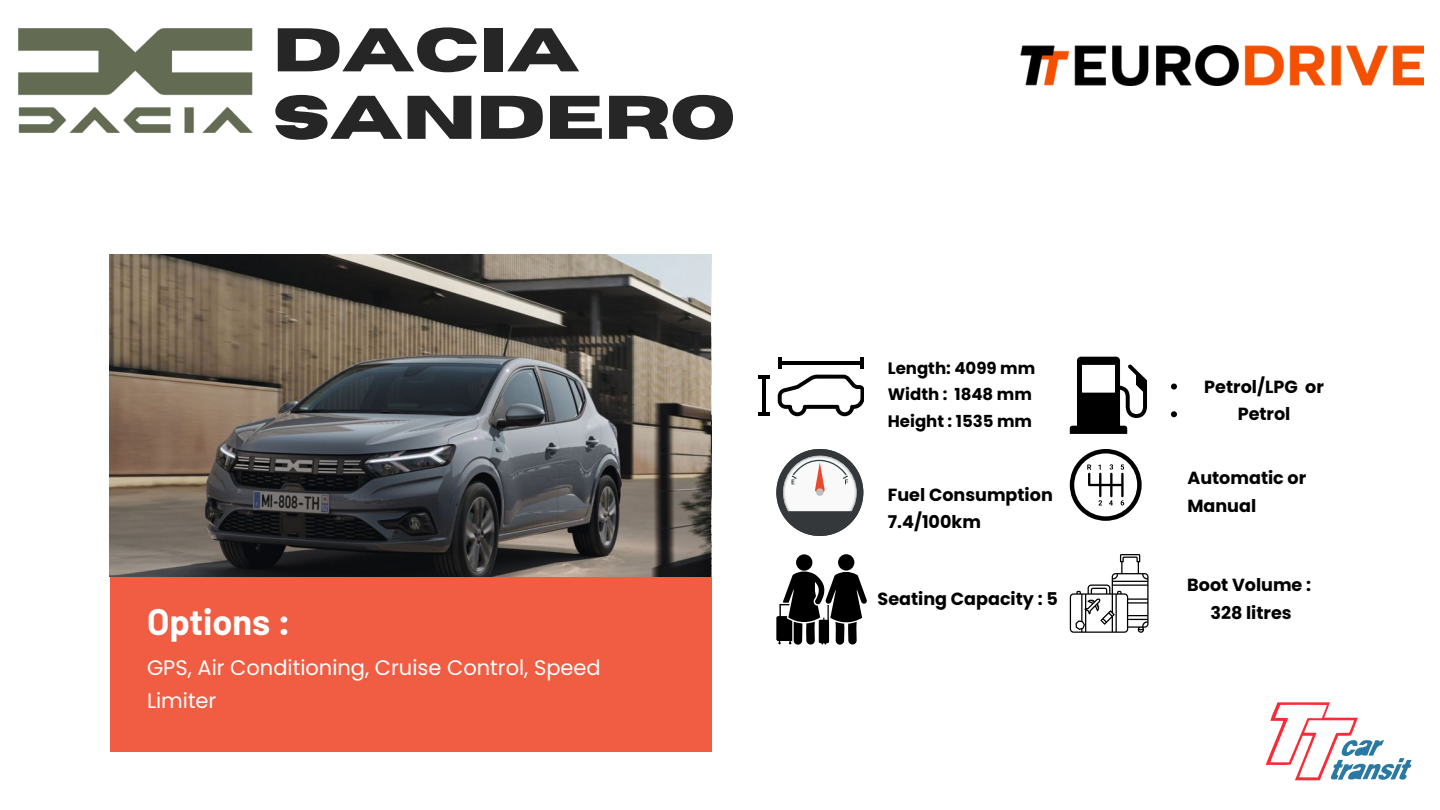
<style>
.page{position:relative;width:1440px;height:810px;background:#fff}
.page>*{position:absolute;margin:0;border:0;box-sizing:border-box;transform-origin:0 0}
.t1{font:700 61.5px "Horizon";color:#272626}
.t2{font:700 36px "Barlow";color:#fff}
.t3{font:21px/33px "Poppins";color:#fff}
.t4{font:700 17.6px/27.8px "Poppins";color:#000}
.t5{font:700 16.6px "Poppins";color:#000}
</style>
<div class="page">
<div style="left:110px;top:254px;width:601px;height:497px;background:#f15d43"></div>
<svg style="left:778px;top:375px;width:85px;height:41px"></svg>
<hr style="left:762px;top:377px;width:4px;height:37px;background:#000">
<hr style="left:758px;top:375px;width:12px;height:4px;background:#000">
<hr style="left:758px;top:412px;width:12px;height:4px;background:#000">
<hr style="left:780px;top:361px;width:82px;height:4px;background:#000">
<svg style="left:860px;top:357px;width:3px;height:12px"></svg>
<hr style="left:778px;top:357px;width:4px;height:12px;background:#000">
<svg style="left:1070px;top:357px;width:77px;height:77px"></svg>
<div style="left:776px;top:449px;width:87px;height:87px;background:#35383a;border-radius:50%"></div>
<svg style="left:783px;top:456px;width:74px;height:75px"></svg>
<svg style="left:1070px;top:449px;width:72px;height:72px"></svg>
<svg style="left:776px;top:571px;width:91px;height:74px"></svg>
<div style="left:796px;top:554px;width:16px;height:17px;background:#000;border-radius:50%"></div>
<div style="left:838px;top:554px;width:16px;height:17px;background:#000;border-radius:50%"></div>
<svg style="left:1070px;top:554px;width:79px;height:79px"></svg>
<img style="left:1021px;top:45px;width:402px;height:41px">
<img style="left:110px;top:254px;width:601px;height:322px">
<svg style="left:1266px;top:702px;width:146px;height:79px"></svg>
<img style="left:18px;top:29px;width:234px;height:103px">
<svg style="left:1171px;top:384px;width:6px;height:6px"></svg>
<svg style="left:1171px;top:411px;width:6px;height:6px"></svg>
<p class="t1" style="left:273px;top:20px;width:308px">DACIA</p>
<p class="t1" style="left:273px;top:87px;width:464px">SANDERO</p>
<p class="t2" style="left:147px;top:599px;width:145px">Options :</p>
<p class="t3" style="left:147px;top:651px;width:455px">GPS, Air Conditioning, Cruise Control, Speed<br>Limiter</p>
<p class="t5" style="left:888px;top:357px;width:149px">Length: 4099 mm</p>
<p class="t5" style="left:888px;top:383px;width:146px">Width : 1848 mm</p>
<p class="t5" style="left:888px;top:409px;width:146px">Height : 1535 mm</p>
<p class="t4" style="left:888px;top:480px;width:166px">Fuel Consumption<br>7.4/100km</p>
<p class="t4" style="left:878px;top:585px;width:182px">Seating Capacity : 5</p>
<p class="t4" style="left:1204px;top:372px;width:121px">Petrol/LPG or</p>
<p class="t4" style="left:1238px;top:400px;width:54px">Petrol</p>
<p class="t4" style="left:1187px;top:464px;width:120px">Automatic or</p>
<p class="t4" style="left:1187px;top:492px;width:70px">Manual</p>
<p class="t4" style="left:1187px;top:571px;width:125px">Boot Volume :</p>
<p class="t4" style="left:1210px;top:599px;width:83px">328 litres</p>
</div>
